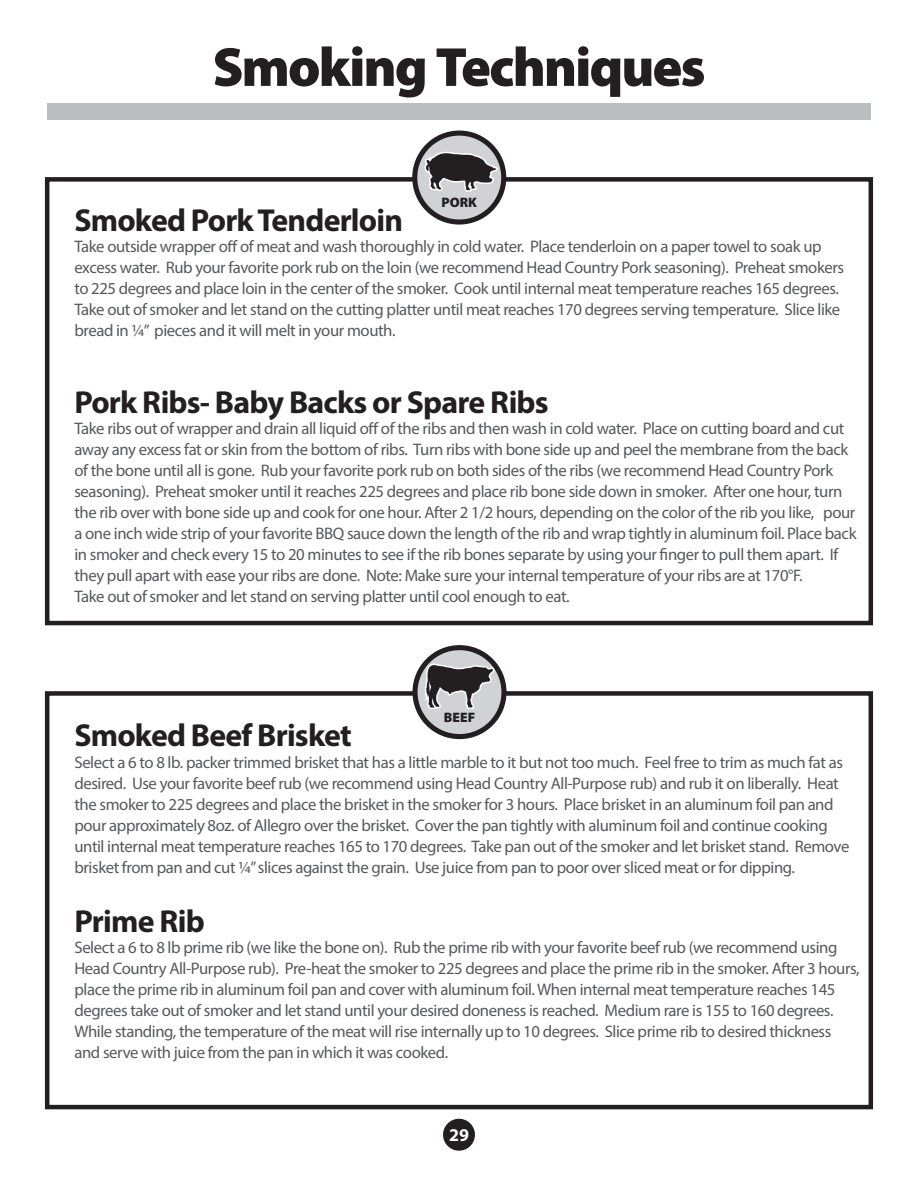
<style>
.page{position:relative;width:918px;height:1188px;background:#fff}
.page>*{position:absolute;margin:0;border:0;box-sizing:border-box;transform-origin:0 0}
.t1{font:900 55.5px "Myriad Pro";letter-spacing:-.035em;color:#231f20}
.t2{font:700 31.8px "Myriad Pro";letter-spacing:-.025em;color:#231f20}
.t3{font:700 18px "Myriad Pro";color:#fff}
.t4{font:16.8px/21px "Myriad Pro";letter-spacing:-.025em;color:#57585a}
.t5{font:900 13.65px "Myriad Pro";color:#231f20}
</style>
<div class="page">
<div style="left:47px;top:104px;width:824px;height:16px;background:#bcbdc0"></div>
<div style="left:45px;top:177px;width:828px;height:448px;border:4px solid #231f20"></div>
<div style="left:45px;top:691px;width:828px;height:418px;border:4px solid #231f20"></div>
<svg style="left:415px;top:133px;width:89px;height:89px"></svg>
<div style="left:412px;top:131px;width:94px;height:94px;border:5px solid #231f20;border-radius:50%"></div>
<svg style="left:423px;top:133px;width:78px;height:72px"></svg>
<svg style="left:415px;top:648px;width:89px;height:89px"></svg>
<div style="left:413px;top:645px;width:94px;height:94px;border:5px solid #231f20;border-radius:50%"></div>
<svg style="left:422px;top:652px;width:75px;height:88px"></svg>
<div style="left:444px;top:1120px;width:30px;height:30px;background:#231f20;border-radius:50%"></div>
<div style="left:443px;top:1119px;width:32px;height:32px;border:2px solid #231f20;border-radius:50%"></div>
<h1 class="t1" style="left:213px;top:36px;width:495px">Smoking Techniques</h1>
<p class="t5" style="left:441px;top:195px;width:37px">PORK</p>
<h2 class="t2" style="left:74px;top:199px;width:330px">Smoked Pork Tenderloin</h2>
<p class="t4" style="left:74px;top:236px;width:771px">Take outside wrapper off of meat and wash thoroughly in cold water. Place tenderloin on a paper towel to soak up excess water. Rub your favorite pork rub on the loin (we recommend Head Country Pork seasoning). Preheat smokers to 225 degrees and place loin in the center of the smoker. Cook until internal meat temperature reaches 165 degrees.<br>Take out of smoker and let stand on the cutting platter until meat reaches 170 degrees serving temperature. Slice like bread in ¼” pieces and it will melt in your mouth.</p>
<h2 class="t2" style="left:74px;top:381px;width:476px">Pork Ribs- Baby Backs or Spare Ribs</h2>
<p class="t4" style="left:74px;top:417px;width:784px">Take ribs out of wrapper and drain all liquid off of the ribs and then wash in cold water. Place on cutting board and cut away any excess fat or skin from the bottom of ribs. Turn ribs with bone side up and peel the membrane from the back of the bone until all is gone. Rub your favorite pork rub on both sides of the ribs (we recommend Head Country Pork seasoning). Preheat smoker until it reaches 225 degrees and place rib bone side down in smoker. After one hour, turn the rib over with bone side up and cook for one hour. After 2 1/2 hours, depending on the color of the rib you like, pour a one inch wide strip of your favorite BBQ sauce down the length of the rib and wrap tightly in aluminum foil. Place back in smoker and check every 15 to 20 minutes to see if the rib bones separate by using your finger to pull them apart. If they pull apart with ease your ribs are done. Note: Make sure your internal temperature of your ribs are at 170°F.<br>Take out of smoker and let stand on serving platter until cool enough to eat.</p>
<p class="t5" style="left:444px;top:709px;width:33px">BEEF</p>
<h2 class="t2" style="left:74px;top:715px;width:279px">Smoked Beef Brisket</h2>
<p class="t4" style="left:74px;top:751px;width:777px">Select a 6 to 8 lb. packer trimmed brisket that has a little marble to it but not too much. Feel free to trim as much fat as desired. Use your favorite beef rub (we recommend using Head Country All-Purpose rub) and rub it on liberally. Heat the smoker to 225 degrees and place the brisket in the smoker for 3 hours. Place brisket in an aluminum foil pan and pour approximately 8oz. of Allegro over the brisket. Cover the pan tightly with aluminum foil and continue cooking until internal meat temperature reaches 165 to 170 degrees. Take pan out of the smoker and let brisket stand. Remove brisket from pan and cut ¼” slices against the grain. Use juice from pan to poor over sliced meat or for dipping.</p>
<h2 class="t2" style="left:74px;top:901px;width:132px">Prime Rib</h2>
<p class="t4" style="left:74px;top:937px;width:787px">Select a 6 to 8 lb prime rib (we like the bone on). Rub the prime rib with your favorite beef rub (we recommend using Head Country All-Purpose rub). Pre-heat the smoker to 225 degrees and place the prime rib in the smoker. After 3 hours, place the prime rib in aluminum foil pan and cover with aluminum foil. When internal meat temperature reaches 145 degrees take out of smoker and let stand until your desired doneness is reached. Medium rare is 155 to 160 degrees.<br>While standing, the temperature of the meat will rise internally up to 10 degrees. Slice prime rib to desired thickness and serve with juice from the pan in which it was cooked.</p>
<p class="t3" style="left:449px;top:1124px;width:21px">29</p>
</div>
